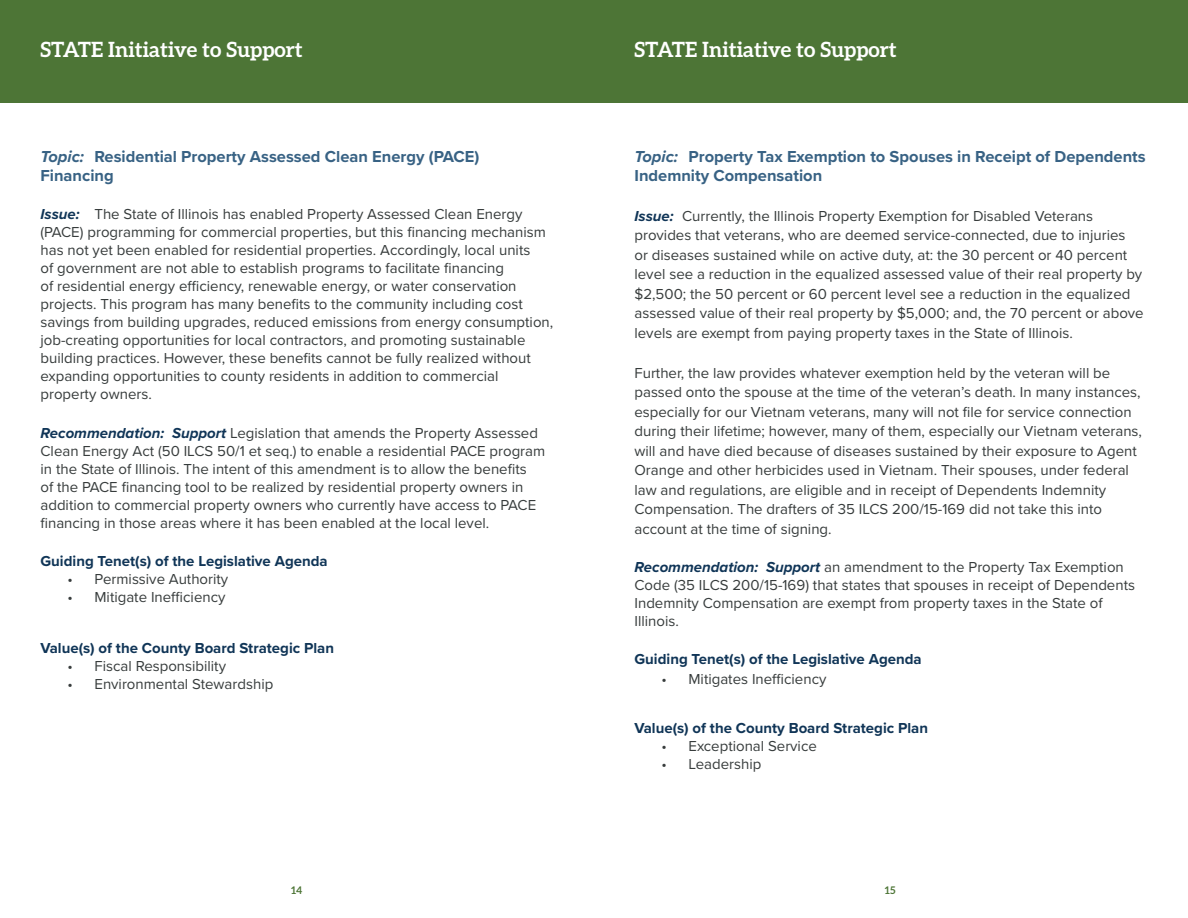
<style>
.page{position:relative;width:1188px;height:918px;background:#fff}
.page>*{position:absolute;margin:0;border:0;box-sizing:border-box;transform-origin:0 0}
.t1{font:700 21px "Aleo";color:#fff}
.t2{font:700 16.5px/19.5px "Proxima Nova";color:#386284}
.t3{font:15px/18px "Proxima Nova";color:#373c3c}
.t4{font:700 15px "Proxima Nova";color:#103557}
.t5{font:700 10.5px "Aleo";color:#4d7536}
.s1{font-style:italic}
.s2{font-weight:700;font-style:italic;color:#103557}
</style>
<div class="page">
<div style="left:0;top:0;width:594px;height:103px;background:#4d7536"></div>
<div style="left:594px;top:0;width:594px;height:103px;background:#4d7536"></div>
<p class="t1" style="left:40px;top:38px;width:264px">STATE Initiative to Support</p>
<p class="t2" style="left:40px;top:146px;width:440px"><span class="s1">Topic:</span> Residential Property Assessed Clean Energy (PACE)<br>Financing</p>
<p class="t3" style="left:40px;top:205px;width:514px"><span class="s2">Issue:</span> The State of Illinois has enabled Property Assessed Clean Energy (PACE) programming for commercial properties, but this financing mechanism has not yet been enabled for residential properties. Accordingly, local units<br>of government are not able to establish programs to facilitate financing<br>of residential energy efficiency, renewable energy, or water conservation projects. This program has many benefits to the community including cost savings from building upgrades, reduced emissions from energy consumption, job-creating opportunities for local contractors, and promoting sustainable building practices. However, these benefits cannot be fully realized without expanding opportunities to county residents in addition to commercial property owners.</p>
<p class="t3" style="left:40px;top:423px;width:506px"><span class="s2">Recommendation: Support</span> Legislation that amends the Property Assessed Clean Energy Act (50 ILCS 50/1 et seq.) to enable a residential PACE program in the State of Illinois. The intent of this amendment is to allow the benefits<br>of the PACE financing tool to be realized by residential property owners in addition to commercial property owners who currently have access to PACE financing in those areas where it has been enabled at the local level.</p>
<p class="t4" style="left:40px;top:550px;width:289px">Guiding Tenet(s) of the Legislative Agenda</p>
<p class="t3" style="left:68px;top:569px;width:162px">• Permissive Authority</p>
<p class="t3" style="left:68px;top:587px;width:159px">• Mitigate Inefficiency</p>
<p class="t4" style="left:40px;top:637px;width:295px">Value(s) of the County Board Strategic Plan</p>
<p class="t3" style="left:68px;top:656px;width:160px">• Fiscal Responsibility</p>
<p class="t3" style="left:68px;top:674px;width:207px">• Environmental Stewardship</p>
<p class="t1" style="left:634px;top:38px;width:264px">STATE Initiative to Support</p>
<p class="t2" style="left:634px;top:146px;width:513px"><span class="s1">Topic:</span> Property Tax Exemption to Spouses in Receipt of Dependents<br>Indemnity Compensation</p>
<p class="t3" style="left:634px;top:205px;width:511px;line-height:19.5px"><span class="s2">Issue:</span> Currently, the Illinois Property Exemption for Disabled Veterans provides that veterans, who are deemed service-connected, due to injuries<br>or diseases sustained while on active duty, at: the 30 percent or 40 percent level see a reduction in the equalized assessed value of their real property by $2,500; the 50 percent or 60 percent level see a reduction in the equalized assessed value of their real property by $5,000; and, the 70 percent or above levels are exempt from paying property taxes in the State of Illinois.</p>
<p class="t3" style="left:634px;top:362px;width:509px;line-height:19.5px">Further, the law provides whatever exemption held by the veteran will be passed onto the spouse at the time of the veteran’s death. In many instances, especially for our Vietnam veterans, many will not file for service connection during their lifetime; however, many of them, especially our Vietnam veterans, will and have died because of diseases sustained by their exposure to Agent Orange and other herbicides used in Vietnam. Their spouses, under federal law and regulations, are eligible and in receipt of Dependents Indemnity Compensation. The drafters of 35 ILCS 200/15-169 did not take this into account at the time of signing.</p>
<p class="t3" style="left:634px;top:557px;width:502px"><span class="s2">Recommendation: Support</span> an amendment to the Property Tax Exemption Code (35 ILCS 200/15-169) that states that spouses in receipt of Dependents Indemnity Compensation are exempt from property taxes in the State of Illinois.</p>
<p class="t4" style="left:634px;top:648px;width:289px">Guiding Tenet(s) of the Legislative Agenda</p>
<p class="t3" style="left:662px;top:669px;width:166px">• Mitigates Inefficiency</p>
<p class="t4" style="left:634px;top:717px;width:295px">Value(s) of the County Board Strategic Plan</p>
<p class="t3" style="left:662px;top:736px;width:157px">• Exceptional Service</p>
<p class="t3" style="left:662px;top:754px;width:101px">• Leadership</p>
<p class="t5" style="left:291px;top:884px;width:13px">14</p>
<p class="t5" style="left:885px;top:884px;width:12px">15</p>
</div>
